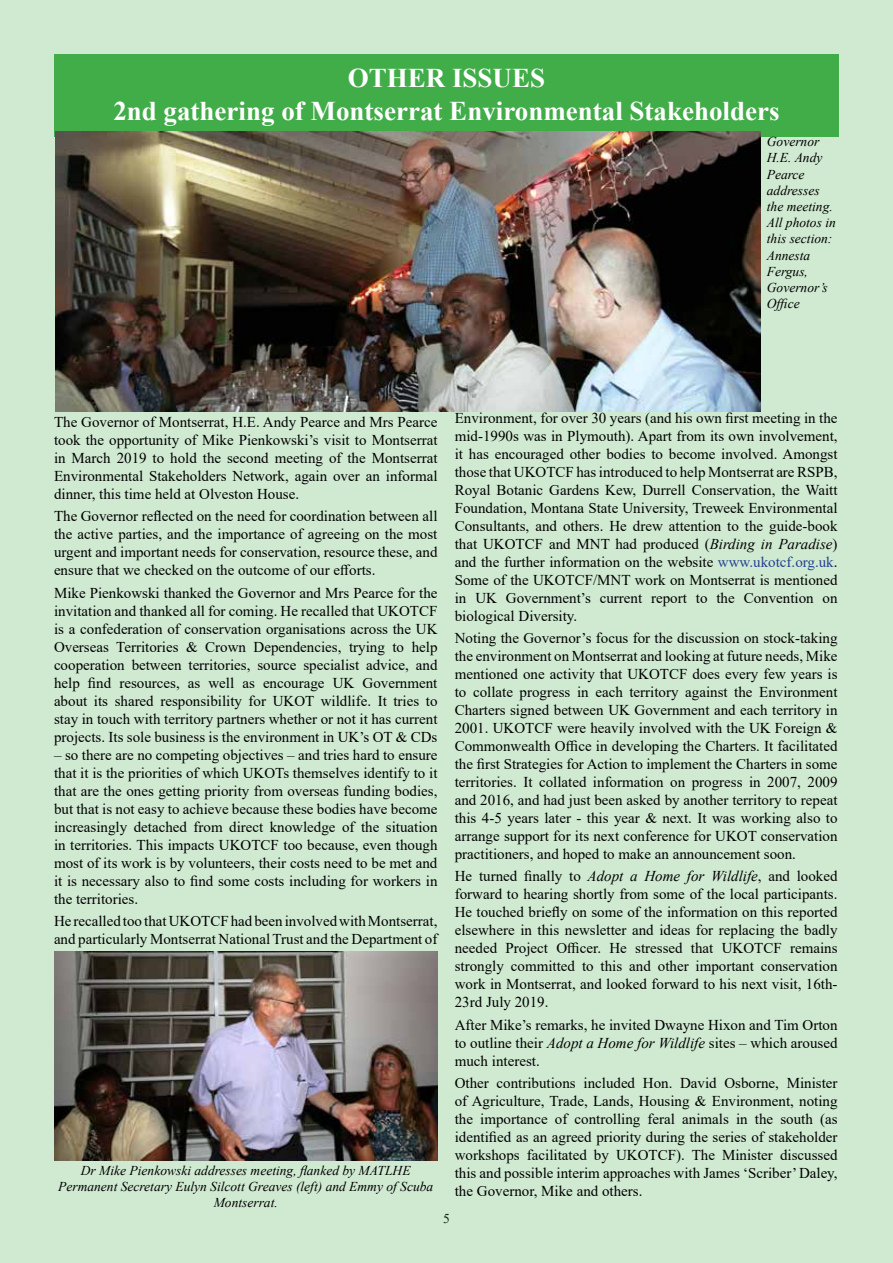
<style>
.page{position:relative;width:893px;height:1263px;background:#d0ead2}
.page>*{position:absolute;margin:0;border:0;box-sizing:border-box;transform-origin:0 0}
.t1{font:700 27px/32.4px "Times New Roman";color:#fff;text-align:center}
.t2{font:15px/18px "Times New Roman";color:#000;text-align:justify}
.t3{font:italic 13.5px/16.2px "Times New Roman";color:#000;text-align:center}
.t4{font:13.5px "Times New Roman";color:#000}
.s1{font-style:italic}
.s2{color:#25408e}
</style>
<div class="page">
<div style="left:54px;top:54px;width:785px;height:83px;background:#41ad49"></div>
<img style="left:55px;top:132px;width:706px;height:280px">
<img style="left:54px;top:952px;width:383px;height:208px">
<h1 class="t1" style="left:113px;top:61px;width:668px">OTHER ISSUES<br>2nd gathering of Montserrat Environmental Stakeholders</h1>
<p class="t3" style="left:767px;top:133px;width:71px;text-align:left">Governor<br>H.E. Andy<br>Pearce addresses the meeting.<br>All photos in this section:<br>Annesta<br>Fergus,<br>Governor’s<br>Office</p>
<p class="t2" style="left:54px;top:415px;width:385px">The Governor of Montserrat, H.E. Andy Pearce and Mrs Pearce took the opportunity of Mike Pienkowski’s visit to Montserrat in March 2019 to hold the second meeting of the Montserrat Environmental Stakeholders Network, again over an informal dinner, this time held at Olveston House.</p>
<p class="t2" style="left:54px;top:507px;width:385px">The Governor reflected on the need for coordination between all the active parties, and the importance of agreeing on the most urgent and important needs for conservation, resource these, and ensure that we checked on the outcome of our efforts.</p>
<p class="t2" style="left:54px;top:585px;width:385px">Mike Pienkowski thanked the Governor and Mrs Pearce for the invitation and thanked all for coming. He recalled that UKOTCF is a confederation of conservation organisations across the UK Overseas Territories &amp; Crown Dependencies, trying to help cooperation between territories, source specialist advice, and help find resources, as well as encourage UK Government about its shared responsibility for UKOT wildlife. It tries to stay in touch with territory partners whether or not it has current projects. Its sole business is the environment in UK’s OT &amp; CDs</p>
<p class="t2" style="left:54px;top:747px;width:385px">– so there are no competing objectives – and tries hard to ensure that it is the priorities of which UKOTs themselves identify to it that are the ones getting priority from overseas funding bodies, but that is not easy to achieve because these bodies have become increasingly detached from direct knowledge of the situation in territories. This impacts UKOTCF too because, even though most of its work is by volunteers, their costs need to be met and it is necessary also to find some costs including for workers in the territories.</p>
<p class="t2" style="left:54px;top:913px;width:385px">He recalled too that UKOTCF had been involved with Montserrat, and particularly Montserrat National Trust and the Department of</p>
<p class="t3" style="left:58px;top:1161px;width:377px">Dr Mike Pienkowski addresses meeting, flanked by MATLHE<br>Permanent Secretary Eulyn Silcott Greaves (left) and Emmy of Scuba<br>Montserrat.</p>
<p class="t2" style="left:455px;top:408px;width:384px">Environment, for over 30 years (and his own first meeting in the mid-1990s was in Plymouth). Apart from its own involvement, it has encouraged other bodies to become involved. Amongst those that UKOTCF has introduced to help Montserrat are RSPB, Royal Botanic Gardens Kew, Durrell Conservation, the Waitt Foundation, Montana State University, Treweek Environmental Consultants, and others. He drew attention to the guide-book that UKOTCF and MNT had produced (<span class="s1">Birding in Paradise</span>) and the further information on the website <span class="s2">www.ukotcf.org.uk</span>.<br>Some of the UKOTCF/MNT work on Montserrat is mentioned in UK Government’s current report to the Convention on biological Diversity.</p>
<p class="t2" style="left:455px;top:630px;width:384px">Noting the Governor’s focus for the discussion on stock-taking the environment on Montserrat and looking at future needs, Mike mentioned one activity that UKOTCF does every few years is to collate progress in each territory against the Environment Charters signed between UK Government and each territory in 2001. UKOTCF were heavily involved with the UK Foreign &amp; Commonwealth Office in developing the Charters. It facilitated the first Strategies for Action to implement the Charters in some territories. It collated information on progress in 2007, 2009 and 2016, and had just been asked by another territory to repeat this 4-5 years later - this year &amp; next. It was working also to arrange support for its next conference for UKOT conservation practitioners, and hoped to make an announcement soon.</p>
<p class="t2" style="left:455px;top:867px;width:384px">He turned finally to <span class="s1">Adopt a Home for Wildlife</span>, and looked forward to hearing shortly from some of the local participants.<br>He touched briefly on some of the information on this reported elsewhere in this newsletter and ideas for replacing the badly needed Project Officer. He stressed that UKOTCF remains strongly committed to this and other important conservation work in Montserrat, and looked forward to his next visit, 16th-23rd July 2019.</p>
<p class="t2" style="left:455px;top:1017px;width:384px">After Mike’s remarks, he invited Dwayne Hixon and Tim Orton to outline their <span class="s1">Adopt a Home for Wildlife</span> sites – which aroused much interest.</p>
<p class="t2" style="left:455px;top:1075px;width:384px">Other contributions included Hon. David Osborne, Minister of Agriculture, Trade, Lands, Housing &amp; Environment, noting the importance of controlling feral animals in the south (as identified as an agreed priority during the series of stakeholder workshops facilitated by UKOTCF). The Minister discussed this and possible interim approaches with James ‘Scriber’ Daley, the Governor, Mike and others.</p>
<p class="t4" style="left:443px;top:1213px;width:8px">5</p>
</div>
